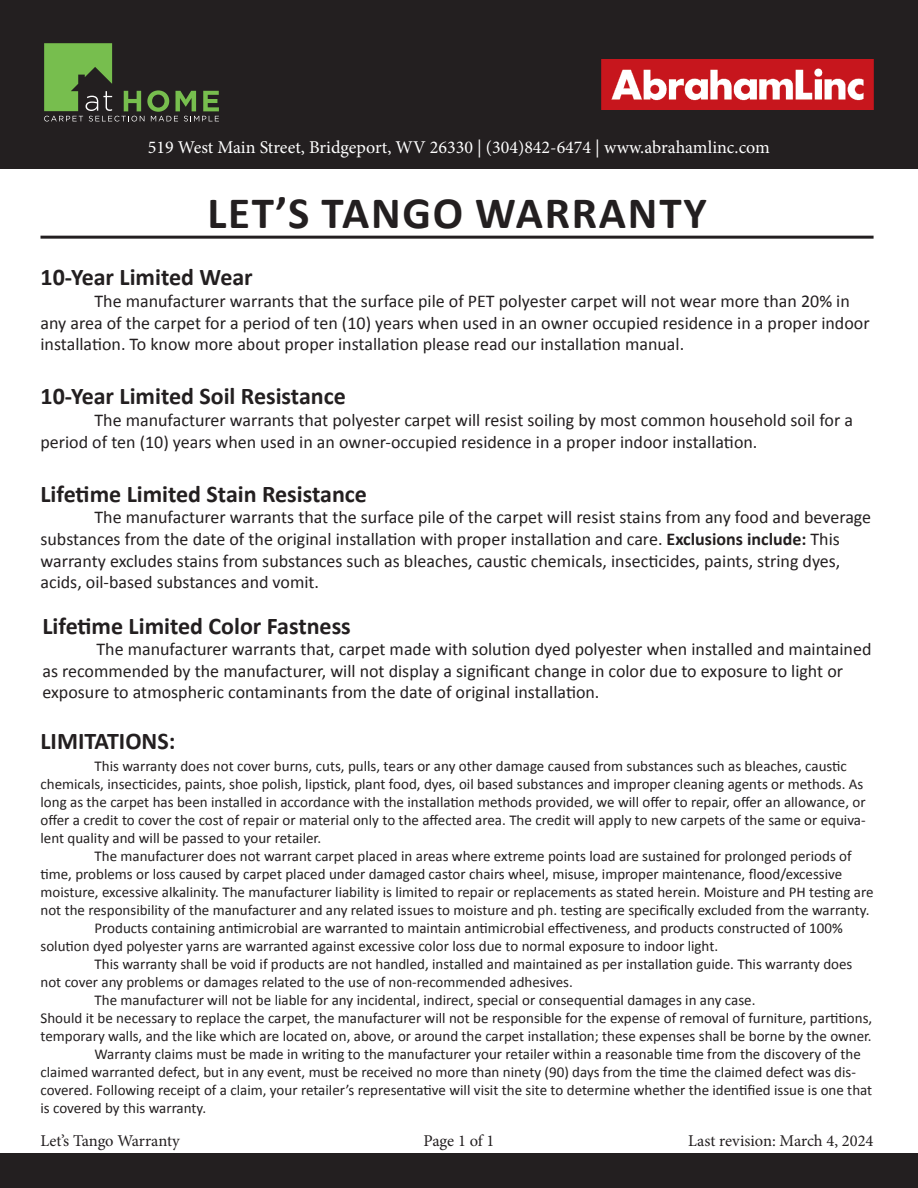
<style>
.page{position:relative;width:918px;height:1188px;background:#fff}
.page>*{position:absolute;margin:0;border:0;box-sizing:border-box;transform-origin:0 0}
.t1{font:700 45px "Calibri";letter-spacing:.04em;color:#231f20}
.t2{font:700 24px "Calibri";color:#231f20}
.t3{font:18px/21.6px "Calibri";color:#231f20}
.t4{font:18px "Minion Pro";color:#fff}
.t5{font:16.5px "Minion Pro";letter-spacing:-.005em;color:#231f20}
.t6{font:15px/18px "Calibri";color:#231f20}
.s1{font-weight:700}
</style>
<div class="page">
<div style="left:0;top:0;width:918px;height:168px;background:#231f20"></div>
<img style="left:602px;top:59px;width:272px;height:50px">
<svg style="left:44px;top:43px;width:175px;height:79px"></svg>
<div style="left:0;top:1154px;width:918px;height:34px;background:#231f20"></div>
<hr style="left:40px;top:236px;width:834px;height:3px;background:#231f20">
<p class="t4" style="left:148px;top:135px;width:624px">519 West Main Street, Bridgeport, WV 26330 | (304)842-6474 | www.abrahamlinc.com</p>
<p class="t1" style="left:207px;top:181px;width:501px">LET’S TANGO WARRANTY</p>
<p class="t2" style="left:40px;top:260px;width:214px">10-Year Limited Wear</p>
<p class="t3" style="left:40px;top:290px;width:831px;text-indent:54px">The manufacturer warrants that the surface pile of PET polyester carpet will not wear more than 20% in any area of the carpet for a period of ten (10) years when used in an owner occupied residence in a proper indoor installation. To know more about proper installation please read our installation manual.</p>
<p class="t2" style="left:40px;top:379px;width:307px">10-Year Limited Soil Resistance</p>
<p class="t3" style="left:40px;top:409px;width:814px;text-indent:54px">The manufacturer warrants that polyester carpet will resist soiling by most common household soil for a period of ten (10) years when used in an owner-occupied residence in a proper indoor installation.</p>
<p class="t2" style="left:40px;top:477px;width:328px">Lifetime Limited Stain Resistance</p>
<p class="t3" style="left:94px;top:506px;width:778px">The manufacturer warrants that the surface pile of the carpet will resist stains from any food and beverage</p>
<p class="t3" style="left:40px;top:528px;width:801px;text-align:justify">substances from the date of the original installation with proper installation and care. <span class="s1">Exclusions include:</span> This warranty excludes stains from substances such as bleaches, caustic chemicals, insecticides, paints, string dyes, acids, oil-based substances and vomit.</p>
<p class="t2" style="left:42px;top:609px;width:310px">Lifetime Limited Color Fastness</p>
<p class="t3" style="left:42px;top:638px;width:831px;text-indent:54px">The manufacturer warrants that, carpet made with solution dyed polyester when installed and maintained as recommended by the manufacturer, will not display a significant change in color due to exposure to light or exposure to atmospheric contaminants from the date of original installation.</p>
<p class="t2" style="left:40px;top:724px;width:136px">LIMITATIONS:</p>
<p class="t6" style="left:40px;top:756px;width:827px;text-indent:54px">This warranty does not cover burns, cuts, pulls, tears or any other damage caused from substances such as bleaches, caustic chemicals, insecticides, paints, shoe polish, lipstick, plant food, dyes, oil based substances and improper cleaning agents or methods. As long as the carpet has been installed in accordance with the installation methods provided, we will offer to repair, offer an allowance, or offer a credit to cover the cost of repair or material only to the affected area. The credit will apply to new carpets of the same or equiva&shy;lent quality and will be passed to your retailer.</p>
<p class="t6" style="left:40px;top:846px;width:835px;text-indent:54px">The manufacturer does not warrant carpet placed in areas where extreme points load are sustained for prolonged periods of time, problems or loss caused by carpet placed under damaged castor chairs wheel, misuse, improper maintenance, flood/excessive moisture, excessive alkalinity. The manufacturer liability is limited to repair or replacements as stated herein. Moisture and PH testing are not the responsibility of the manufacturer and any related issues to moisture and ph. testing are specifically excluded from the warranty.</p>
<p class="t6" style="left:40px;top:918px;width:804px;text-indent:54px">Products containing antimicrobial are warranted to maintain antimicrobial effectiveness, and products constructed of 100% solution dyed polyester yarns are warranted against excessive color loss due to normal exposure to indoor light.</p>
<p class="t6" style="left:40px;top:954px;width:814px;text-indent:54px">This warranty shall be void if products are not handled, installed and maintained as per installation guide. This warranty does not cover any problems or damages related to the use of non-recommended adhesives.</p>
<p class="t6" style="left:94px;top:990px;width:662px">The manufacturer will not be liable for any incidental, indirect, special or consequential damages in any case.</p>
<p class="t6" style="left:40px;top:1008px;width:833px">Should it be necessary to replace the carpet, the manufacturer will not be responsible for the expense of removal of furniture, partitions, temporary walls, and the like which are located on, above, or around the carpet installation; these expenses shall be borne by the owner.</p>
<p class="t6" style="left:40px;top:1044px;width:833px;text-indent:54px">Warranty claims must be made in writing to the manufacturer your retailer within a reasonable time from the discovery of the claimed warranted defect, but in any event, must be received no more than ninety (90) days from the time the claimed defect was dis&shy;covered. Following receipt of a claim, your retailer’s representative will visit the site to determine whether the identified issue is one that is covered by this warranty.</p>
<p class="t5" style="left:40px;top:1130px;width:141px">Let’s Tango Warranty</p>
<p class="t5" style="left:424px;top:1130px;width:72px">Page 1 of 1</p>
<p class="t5" style="left:688px;top:1130px;width:187px">Last revision: March 4, 2024</p>
</div>
